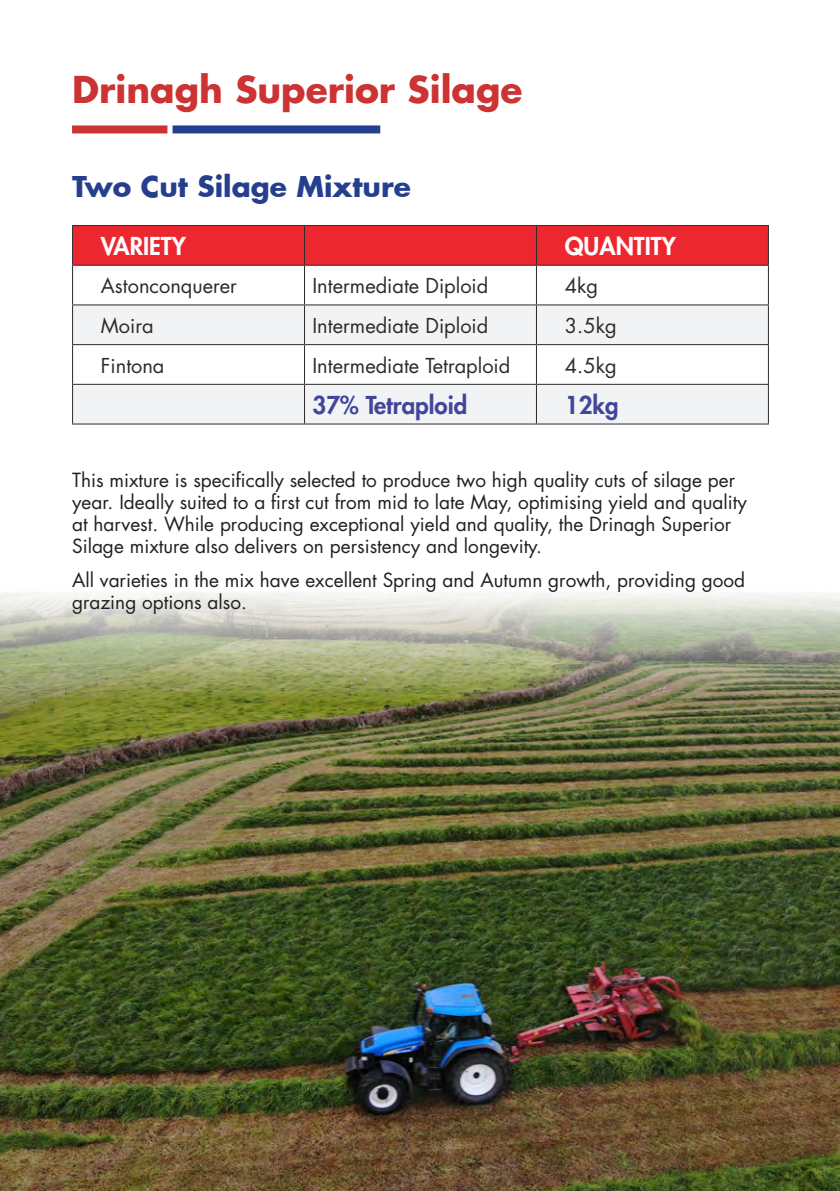
<style>
.page{position:relative;width:840px;height:1191px;background:#fff}
.page>*{position:absolute;margin:0;border:0;box-sizing:border-box;transform-origin:0 0}
.Pa0{font:700 36px "Futura Std";color:#cc3332}
.Pa1{font:700 28px "Futura";color:#253f8e}
.t1{font:800 24px "Futura Std";color:#383d96}
.t2{font:800 24px "Futura Std";color:#fff}
.t3{font:20px "Futura Std";color:#231f20}
.t4{font:19px/22px "Futura Std";color:#231f20}
</style>
<div class="page">
<img style="left:0;top:592px;width:839px;height:599px">
<div style="left:73px;top:226px;width:694px;height:39px;background:#ed272f"></div>
<svg style="left:73px;top:305px;width:694px;height:118px;fill:#f2f3f4"></svg>
<hr style="left:72px;top:225px;width:232px;height:1px;background:#231f20">
<hr style="left:72px;top:226px;width:1px;height:39px;background:#231f20">
<hr style="left:304px;top:225px;width:232px;height:1px;background:#231f20">
<hr style="left:304px;top:226px;width:1px;height:39px;background:#231f20">
<hr style="left:536px;top:225px;width:232px;height:1px;background:#231f20">
<hr style="left:535px;top:226px;width:1px;height:39px;background:#231f20">
<hr style="left:767px;top:226px;width:1px;height:39px;background:#231f20">
<hr style="left:72px;top:265px;width:232px;height:1px;background:#231f20">
<hr style="left:72px;top:266px;width:1px;height:38px;background:#231f20">
<hr style="left:304px;top:265px;width:232px;height:1px;background:#231f20">
<hr style="left:304px;top:266px;width:1px;height:38px;background:#231f20">
<hr style="left:536px;top:265px;width:232px;height:1px;background:#231f20">
<hr style="left:535px;top:266px;width:1px;height:38px;background:#231f20">
<hr style="left:767px;top:266px;width:1px;height:38px;background:#231f20">
<hr style="left:72px;top:304px;width:232px;height:1px;background:#231f20">
<hr style="left:72px;top:305px;width:1px;height:39px;background:#231f20">
<hr style="left:304px;top:304px;width:232px;height:1px;background:#231f20">
<hr style="left:304px;top:305px;width:1px;height:39px;background:#231f20">
<hr style="left:536px;top:304px;width:232px;height:1px;background:#231f20">
<hr style="left:535px;top:305px;width:1px;height:39px;background:#231f20">
<hr style="left:767px;top:305px;width:1px;height:39px;background:#231f20">
<hr style="left:72px;top:344px;width:232px;height:1px;background:#231f20">
<hr style="left:72px;top:345px;width:1px;height:39px;background:#231f20">
<hr style="left:304px;top:344px;width:232px;height:1px;background:#231f20">
<hr style="left:304px;top:345px;width:1px;height:39px;background:#231f20">
<hr style="left:536px;top:344px;width:232px;height:1px;background:#231f20">
<hr style="left:535px;top:345px;width:1px;height:39px;background:#231f20">
<hr style="left:767px;top:345px;width:1px;height:39px;background:#231f20">
<hr style="left:72px;top:384px;width:232px;height:1px;background:#231f20">
<hr style="left:72px;top:385px;width:1px;height:38px;background:#231f20">
<hr style="left:304px;top:384px;width:232px;height:1px;background:#231f20">
<hr style="left:304px;top:385px;width:1px;height:38px;background:#231f20">
<hr style="left:536px;top:384px;width:232px;height:1px;background:#231f20">
<hr style="left:535px;top:385px;width:1px;height:38px;background:#231f20">
<hr style="left:767px;top:385px;width:1px;height:38px;background:#231f20">
<hr style="left:72px;top:423px;width:232px;height:1px;background:#231f20">
<hr style="left:304px;top:423px;width:232px;height:1px;background:#231f20">
<hr style="left:536px;top:423px;width:232px;height:1px;background:#231f20">
<div style="left:172px;top:125px;width:208px;height:8px;background:#253f8e"></div>
<div style="left:72px;top:125px;width:95px;height:8px;background:#cc3332"></div>
<p class="Pa0" style="left:72px;top:66px;width:451px">Drinagh Superior Silage</p>
<p class="Pa1" style="left:72px;top:167px;width:340px">Two Cut Silage Mixture</p>
<p class="t2" style="left:101px;top:231px;width:86px">VARIETY</p>
<p class="t2" style="left:564px;top:231px;width:112px">QUANTITY</p>
<p class="t3" style="left:101px;top:273px;width:137px">Astonconquerer</p>
<p class="t3" style="left:312px;top:273px;width:177px">Intermediate Diploid</p>
<p class="t3" style="left:564px;top:273px;width:35px">4kg</p>
<p class="t3" style="left:101px;top:313px;width:54px">Moira</p>
<p class="t3" style="left:312px;top:313px;width:177px">Intermediate Diploid</p>
<p class="t3" style="left:564px;top:313px;width:53px">3.5kg</p>
<p class="t3" style="left:101px;top:352px;width:65px">Fintona</p>
<p class="t3" style="left:312px;top:352px;width:199px">Intermediate Tetraploid</p>
<p class="t3" style="left:564px;top:352px;width:53px">4.5kg</p>
<p class="t1" style="left:312px;top:390px;width:156px">37% Tetraploid</p>
<p class="t1" style="left:564px;top:390px;width:55px">12kg</p>
<p class="t4" style="left:72px;top:469px;width:676px">This mixture is specifically selected to produce two high quality cuts of silage per year. Ideally suited to a first cut from mid to late May, optimising yield and quality at harvest. While producing exceptional yield and quality, the Drinagh Superior Silage mixture also delivers on persistency and longevity.</p>
<p class="t4" style="left:72px;top:569px;width:674px">All varieties in the mix have excellent Spring and Autumn growth, providing good grazing options also.</p>
</div>
